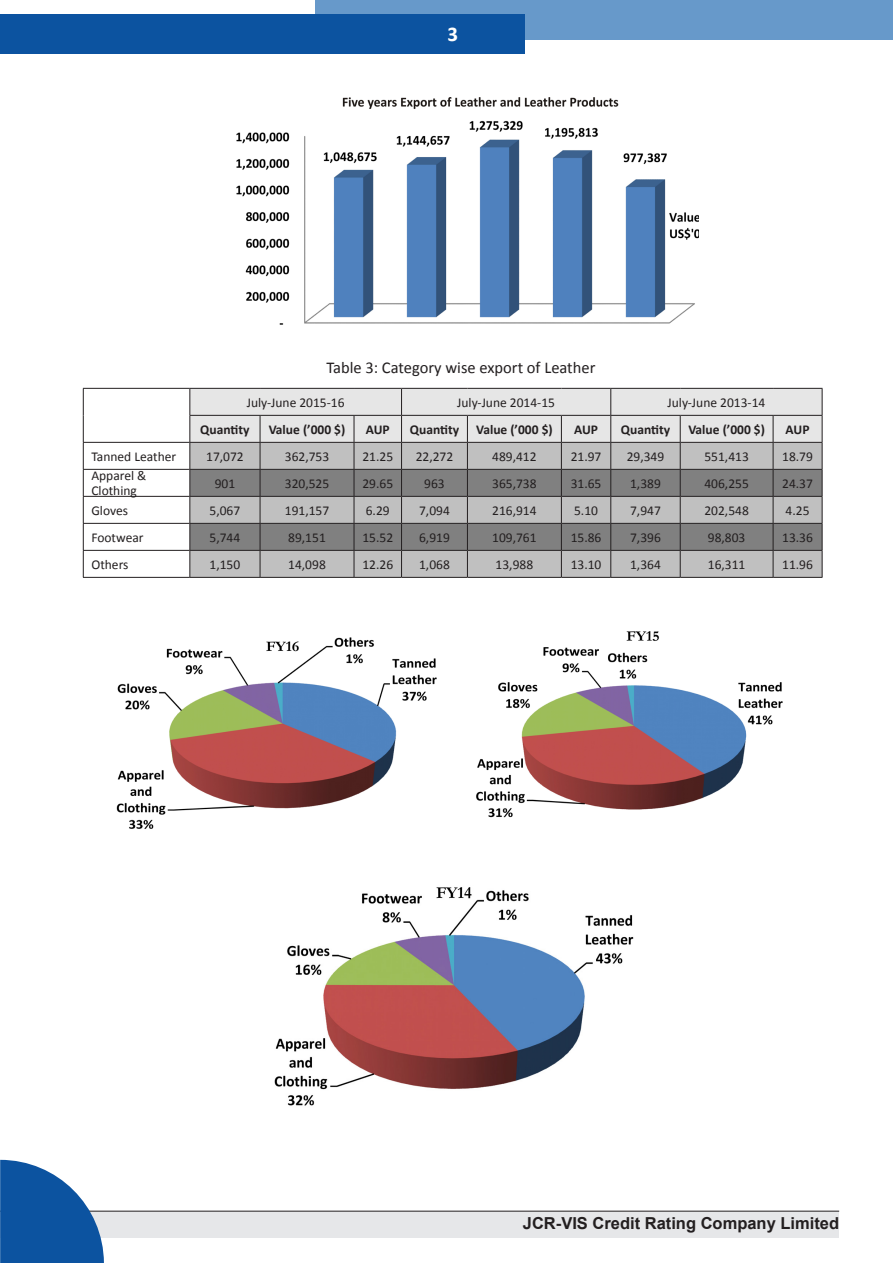
<style>
.page{position:relative;width:893px;height:1263px;background:#fff}
.page>*{position:absolute;margin:0;border:0;box-sizing:border-box;transform-origin:0 0}
.t1{font:700 21px "Calibri";color:#fff}
.t2{font:16.5px "Calibri";color:#231f20}
.t3{font:700 16.5px "Arial";color:#231f20}
.t4{font:13.5px/14.9px "Calibri";color:#231f20}
.t5{font:700 13.5px "Calibri";color:#231f20}
</style>
<div class="page">
<div style="left:0;top:1210px;width:839px;height:27px;background:#e6e7e9"></div>
<hr style="left:0;top:1211px;width:839px;height:1px;background:#231f20">
<img style="left:236px;top:98px;width:462px;height:227px">
<hr style="left:83px;top:577px;width:107px;height:1px;background:#231f20">
<hr style="left:190px;top:577px;width:70px;height:1px;background:#231f20">
<hr style="left:260px;top:577px;width:94px;height:1px;background:#231f20">
<hr style="left:354px;top:577px;width:48px;height:1px;background:#231f20">
<hr style="left:402px;top:577px;width:65px;height:1px;background:#231f20">
<hr style="left:467px;top:577px;width:94px;height:1px;background:#231f20">
<hr style="left:561px;top:577px;width:50px;height:1px;background:#231f20">
<hr style="left:611px;top:577px;width:69px;height:1px;background:#231f20">
<hr style="left:680px;top:577px;width:93px;height:1px;background:#231f20">
<hr style="left:773px;top:577px;width:49px;height:1px;background:#231f20">
<svg style="left:83px;top:388px;width:740px;height:189px;background:#bababa"></svg>
<img style="left:116px;top:631px;width:667px;height:198px">
<img style="left:274px;top:887px;width:360px;height:219px">
<svg style="left:0;top:1160px;width:104px;height:103px"></svg>
<div style="left:315px;top:0;width:578px;height:40px;background:#6799ca"></div>
<div style="left:1px;top:14px;width:524px;height:40px;background:#0c53a0"></div>
<p class="t1" style="left:447px;top:21px;width:12px">3</p>
<p class="t2" style="left:326px;top:358px;width:271px">Table 3: Category wise export of Leather</p>
<p class="t4" style="left:247px;top:395px;width:99px">July-June 2015-16</p>
<p class="t4" style="left:457px;top:395px;width:99px">July-June 2014-15</p>
<p class="t4" style="left:667px;top:395px;width:99px">July-June 2013-14</p>
<p class="t5" style="left:200px;top:421px;width:51px">Quantity</p>
<p class="t5" style="left:269px;top:421px;width:78px">Value (’000 $)</p>
<p class="t5" style="left:366px;top:421px;width:25px">AUP</p>
<p class="t5" style="left:410px;top:421px;width:51px">Quantity</p>
<p class="t5" style="left:476px;top:421px;width:78px">Value (’000 $)</p>
<p class="t5" style="left:574px;top:421px;width:25px">AUP</p>
<p class="t5" style="left:621px;top:421px;width:51px">Quantity</p>
<p class="t5" style="left:688px;top:421px;width:78px">Value (’000 $)</p>
<p class="t5" style="left:786px;top:421px;width:25px">AUP</p>
<p class="t4" style="left:91px;top:449px;width:86px">Tanned Leather</p>
<p class="t4" style="left:206px;top:449px;width:39px">17,072</p>
<p class="t4" style="left:285px;top:449px;width:46px">362,753</p>
<p class="t4" style="left:362px;top:449px;width:32px">21.25</p>
<p class="t4" style="left:416px;top:449px;width:39px">22,272</p>
<p class="t4" style="left:492px;top:449px;width:46px">489,412</p>
<p class="t4" style="left:571px;top:449px;width:32px">21.97</p>
<p class="t4" style="left:627px;top:449px;width:39px">29,349</p>
<p class="t4" style="left:704px;top:449px;width:46px">551,413</p>
<p class="t4" style="left:782px;top:449px;width:32px">18.79</p>
<p class="t4" style="left:91px;top:469px;width:57px">Apparel &amp;<br>Clothing</p>
<p class="t4" style="left:215px;top:476px;width:22px">901</p>
<p class="t4" style="left:285px;top:476px;width:46px">320,525</p>
<p class="t4" style="left:362px;top:476px;width:32px">29.65</p>
<p class="t4" style="left:424px;top:476px;width:22px">963</p>
<p class="t4" style="left:492px;top:476px;width:46px">365,738</p>
<p class="t4" style="left:571px;top:476px;width:32px">31.65</p>
<p class="t4" style="left:630px;top:476px;width:32px">1,389</p>
<p class="t4" style="left:704px;top:476px;width:46px">406,255</p>
<p class="t4" style="left:782px;top:476px;width:32px">24.37</p>
<p class="t4" style="left:91px;top:503px;width:38px">Gloves</p>
<p class="t4" style="left:210px;top:503px;width:32px">5,067</p>
<p class="t4" style="left:285px;top:503px;width:46px">191,157</p>
<p class="t4" style="left:366px;top:503px;width:25px">6.29</p>
<p class="t4" style="left:419px;top:503px;width:32px">7,094</p>
<p class="t4" style="left:492px;top:503px;width:46px">216,914</p>
<p class="t4" style="left:574px;top:503px;width:25px">5.10</p>
<p class="t4" style="left:630px;top:503px;width:32px">7,947</p>
<p class="t4" style="left:704px;top:503px;width:46px">202,548</p>
<p class="t4" style="left:786px;top:503px;width:25px">4.25</p>
<p class="t4" style="left:91px;top:530px;width:54px">Footwear</p>
<p class="t4" style="left:210px;top:530px;width:32px">5,744</p>
<p class="t4" style="left:288px;top:530px;width:39px">89,151</p>
<p class="t4" style="left:362px;top:530px;width:32px">15.52</p>
<p class="t4" style="left:419px;top:530px;width:32px">6,919</p>
<p class="t4" style="left:492px;top:530px;width:46px">109,761</p>
<p class="t4" style="left:571px;top:530px;width:32px">15.86</p>
<p class="t4" style="left:630px;top:530px;width:32px">7,396</p>
<p class="t4" style="left:708px;top:530px;width:39px">98,803</p>
<p class="t4" style="left:782px;top:530px;width:32px">13.36</p>
<p class="t4" style="left:91px;top:557px;width:39px">Others</p>
<p class="t4" style="left:210px;top:557px;width:32px">1,150</p>
<p class="t4" style="left:288px;top:557px;width:39px">14,098</p>
<p class="t4" style="left:362px;top:557px;width:32px">12.26</p>
<p class="t4" style="left:419px;top:557px;width:32px">1,068</p>
<p class="t4" style="left:496px;top:557px;width:39px">13,988</p>
<p class="t4" style="left:571px;top:557px;width:32px">13.10</p>
<p class="t4" style="left:630px;top:557px;width:32px">1,364</p>
<p class="t4" style="left:708px;top:557px;width:39px">16,311</p>
<p class="t4" style="left:782px;top:557px;width:32px">11.96</p>
<p class="t3" style="left:523px;top:1212px;width:318px">JCR-VIS Credit Rating Company Limited</p>
</div>
